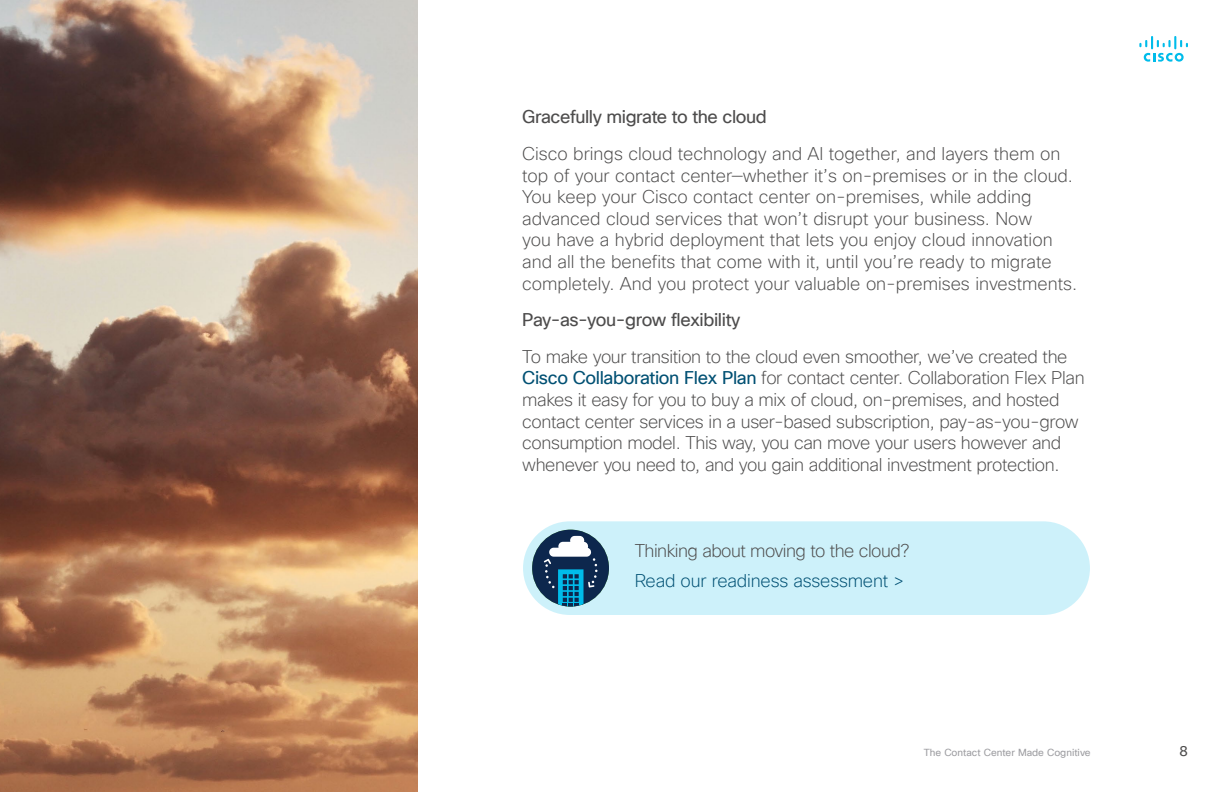
<style>
.page{position:relative;width:1224px;height:792px;background:#fff}
.page>*{position:absolute;margin:0;border:0;box-sizing:border-box;transform-origin:0 0}
.t1{font:200 18px/21.6px "Cisco Sans TT";color:#4d4c4c}
.t2{font:200 18px/21.6px "Cisco Sans TT";letter-spacing:-.02em;color:#4d4c4c}
.t3{font:18px "Cisco Sans TT";letter-spacing:-.025em;color:#4d4c4c}
.t4{font:200 18px "Cisco Sans TT";letter-spacing:-.01em;color:#005073}
.t5{font:14px "Cisco Sans TT";color:#4d4c4c}
.t6{font:10px "Cisco Sans TT";color:#9e9ea2}
.s1{font-weight:400;color:#005073}
</style>
<div class="page">
<svg style="left:1139px;top:36px;width:49px;height:26px"></svg>
<img style="left:0;top:0;width:418px;height:792px">
<div style="left:523px;top:521px;width:567px;height:94px;background:#cdf1fa;border-radius:47px"></div>
<div style="left:532px;top:530px;width:77px;height:76px;background:#0d274d;border-radius:38px"></div>
<svg style="left:544px;top:536px;width:54px;height:70px"></svg>
<p class="t3" style="left:522px;top:105px;width:246px">Gracefully migrate to the cloud</p>
<p class="t1" style="left:522px;top:143px;width:556px">Cisco brings cloud technology and AI together, and layers them on top of your contact center—whether it’s on-premises or in the cloud.<br>You keep your Cisco contact center on-premises, while adding advanced cloud services that won’t disrupt your business. Now<br>you have a hybrid deployment that lets you enjoy cloud innovation and all the benefits that come with it, until you’re ready to migrate completely. And you protect your valuable on-premises investments.</p>
<p class="t3" style="left:522px;top:308px;width:220px">Pay-as-you-grow flexibility</p>
<p class="t2" style="left:522px;top:346px;width:564px">To make your transition to the cloud even smoother, we’ve created the <span class="s1">Cisco Collaboration Flex Plan</span> for contact center. Collaboration Flex Plan makes it easy for you to buy a mix of cloud, on-premises, and hosted contact center services in a user-based subscription, pay-as-you-grow consumption model. This way, you can move your users however and whenever you need to, and you gain additional investment protection.</p>
<p class="t2" style="left:635px;top:541px;width:276px">Thinking about moving to the cloud?</p>
<p class="t4" style="left:635px;top:569px;width:271px">Read our readiness assessment &gt;</p>
<p class="t6" style="left:924px;top:746px;width:168px">The Contact Center Made Cognitive</p>
<p class="t5" style="left:1180px;top:742px;width:10px">8</p>
</div>
